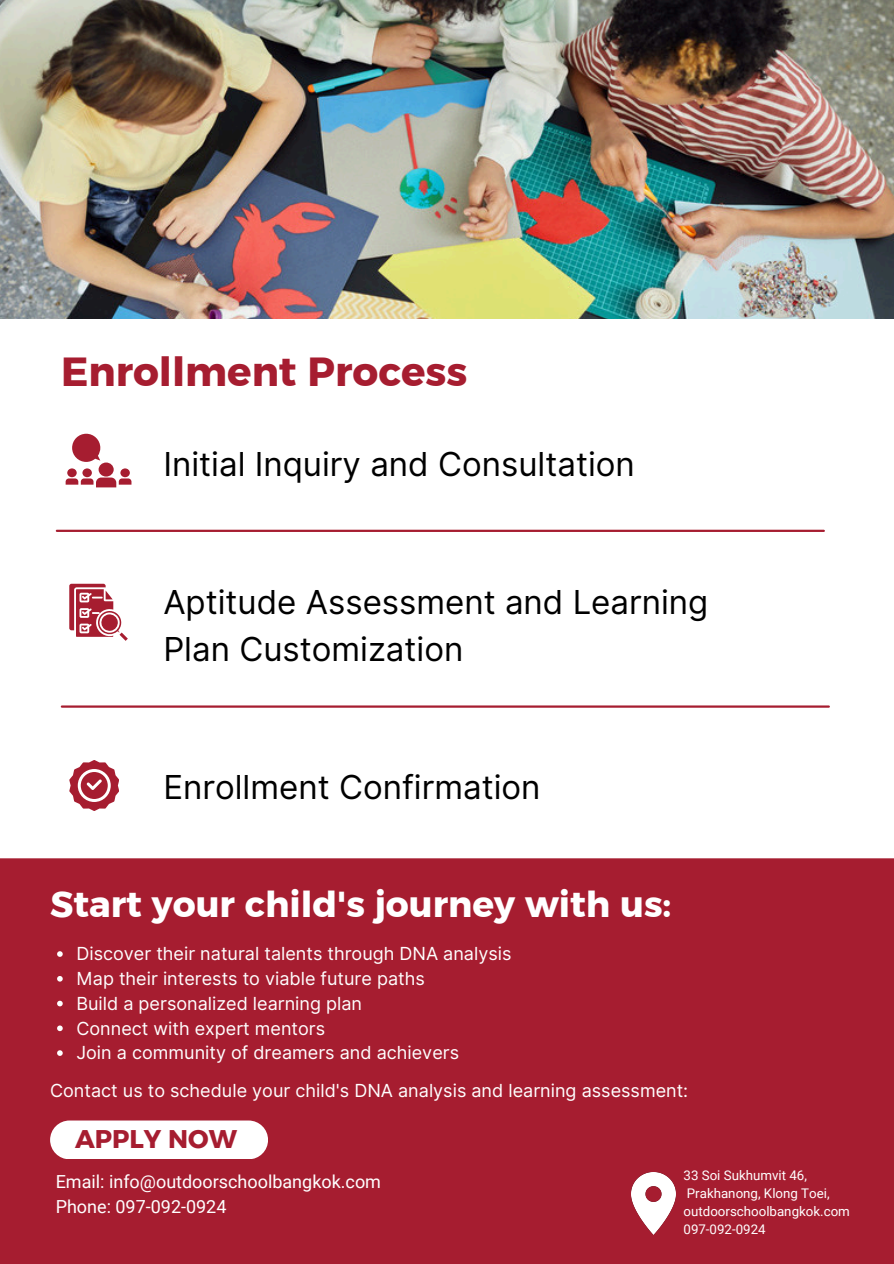
<style>
.page{position:relative;width:894px;height:1264px;background:#fff}
.page>*{position:absolute;margin:0;border:0;box-sizing:border-box;transform-origin:0 0}
.t1{font:40.5px "Kief Montaser Bold";color:#a61d30}
.t2{font:36px "Kief Montaser Bold";color:#fff}
.t3{font:33px/46.2px "Inter";color:#000}
.t4{font:25.5px "Kief Montaser Bold";color:#a61d30}
.t5{font:18px "Inter";color:#fff}
.t6{font:18px/24.8px "Roboto";color:#fff}
.t7{font:13.35px "Roboto";color:#fff}
</style>
<div class="page">
<div style="left:0;top:858px;width:893px;height:405px;background:#a61d30"></div>
<img style="left:0;top:0;width:893px;height:318px">
<img style="left:631px;top:1172px;width:44px;height:62px">
<div style="left:50px;top:1120px;width:218px;height:39px;background:#fff;border-radius:19px"></div>
<svg style="left:66px;top:434px;width:65px;height:53px"></svg>
<svg style="left:69px;top:583px;width:59px;height:58px"></svg>
<svg style="left:69px;top:760px;width:50px;height:50px"></svg>
<hr style="left:62px;top:705px;width:766px;height:2px;background:#a61d30">
<hr style="left:57px;top:529px;width:766px;height:3px;background:#a61d30">
<svg style="left:57px;top:951px;width:6px;height:5px"></svg>
<svg style="left:57px;top:976px;width:6px;height:5px"></svg>
<svg style="left:57px;top:1000px;width:6px;height:6px"></svg>
<svg style="left:57px;top:1025px;width:6px;height:6px"></svg>
<svg style="left:57px;top:1050px;width:6px;height:5px"></svg>
<h3 class="t1" style="left:61px;top:347px;width:408px">Enrollment Process</h3>
<h1 class="t3" style="left:163px;top:441px;width:473px">Initial Inquiry and Consultation</h1>
<p class="t3" style="left:163px;top:579px;width:546px">Aptitude Assessment and Learning<br>Plan Customization</p>
<h3 class="t3" style="left:163px;top:764px;width:378px">Enrollment Confirmation</h3>
<p class="t2" style="left:50px;top:882px;width:622px">Start your child's journey with us:</p>
<h2 class="t5" style="left:76px;top:942px;width:436px">Discover their natural talents through DNA analysis</h2>
<p class="t5" style="left:76px;top:967px;width:350px">Map their interests to viable future paths</p>
<p class="t5" style="left:76px;top:992px;width:287px">Build a personalized learning plan</p>
<p class="t5" style="left:76px;top:1017px;width:250px">Connect with expert mentors</p>
<p class="t5" style="left:76px;top:1041px;width:384px">Join a community of dreamers and achievers</p>
<p class="t5" style="left:50px;top:1079px;width:639px">Contact us to schedule your child's DNA analysis and learning assessment:</p>
<h5 class="t4" style="left:75px;top:1123px;width:163px">APPLY NOW</h5>
<h4 class="t6" style="left:56px;top:1169px;width:327px">Email: info@outdoorschoolbangkok.com<br>Phone: 097-092-0924</h4>
<h3 class="t7" style="left:683px;top:1167px;width:125px">33 Soi Sukhumvit 46,</h3>
<p class="t7" style="left:686px;top:1185px;width:144px">Prakhanong, Klong Toei,</p>
<p class="t7" style="left:683px;top:1203px;width:168px">outdoorschoolbangkok.com</p>
<p class="t7" style="left:683px;top:1221px;width:84px">097-092-0924</p>
</div>
